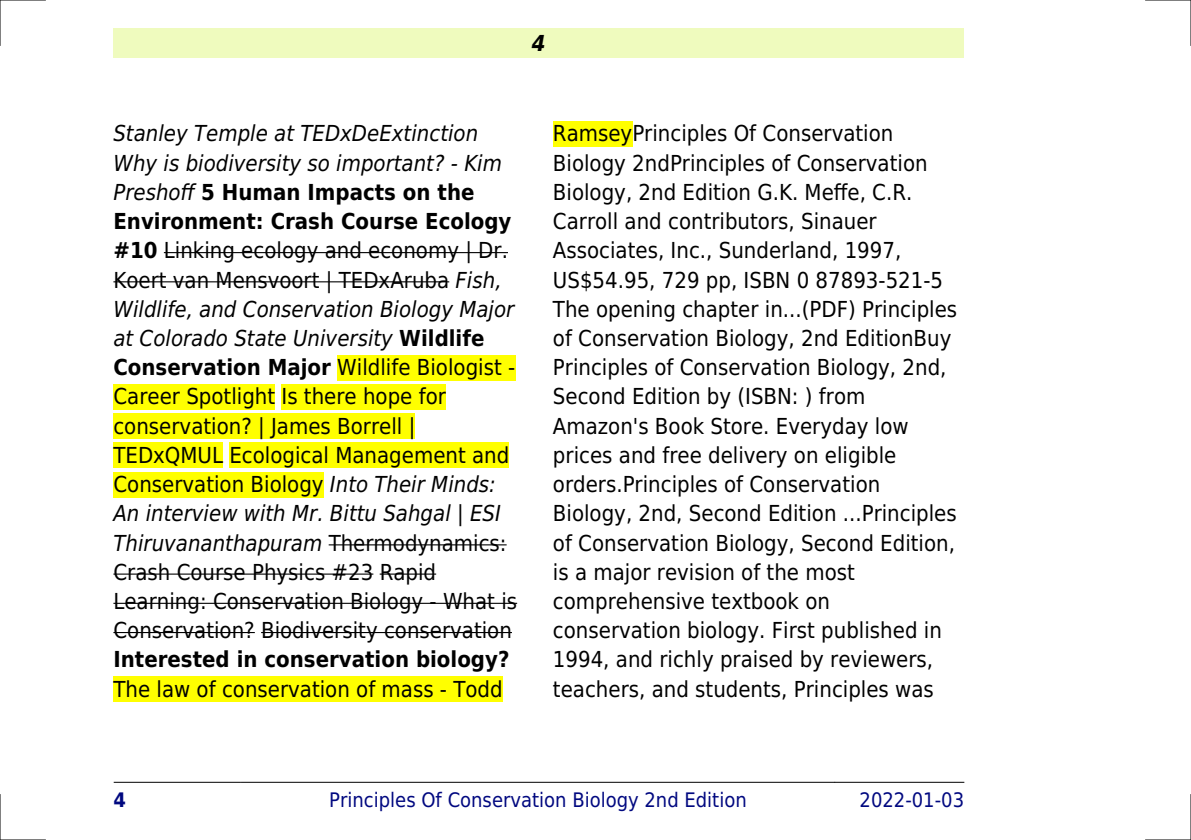
<style>
.page{position:relative;width:1191px;height:840px;background:#fff}
.page>*{position:absolute;margin:0;border:0;box-sizing:border-box;transform-origin:0 0}
.t1{font:22px/29.2px "DejaVu Sans Condensed";color:#000}
.t2{font:700 22px "DejaVu Sans Condensed";color:#000}
.t3{font:italic 700 22px "DejaVu Sans Condensed";color:#000}
.t4{font:20px "DejaVu Sans Condensed";color:#000880}
.t5{font:700 20px "DejaVu Sans Condensed";color:#000880}
.s1{font-style:italic}
.s2{font-weight:700}
</style>
<div class="page">
<div style="left:113px;top:28px;width:851px;height:30px;background:#effbbe"></div>
<hr style="left:114px;top:781px;width:127px;height:1px;background:#000">
<hr style="left:241px;top:781px;width:593px;height:1px;background:#000">
<hr style="left:835px;top:781px;width:129px;height:1px;background:#000">
<hr style="left:164px;top:252px;width:344px;height:1px;background:#000">
<hr style="left:113px;top:281px;width:336px;height:1px;background:#000">
<div style="left:337px;top:354px;width:178px;height:26px;background:#ff0"></div>
<div style="left:113px;top:384px;width:162px;height:25px;background:#ff0"></div>
<div style="left:281px;top:384px;width:165px;height:25px;background:#ff0"></div>
<div style="left:113px;top:413px;width:302px;height:25px;background:#ff0"></div>
<div style="left:113px;top:442px;width:110px;height:26px;background:#ff0"></div>
<div style="left:229px;top:442px;width:280px;height:26px;background:#ff0"></div>
<div style="left:113px;top:471px;width:211px;height:26px;background:#ff0"></div>
<hr style="left:329px;top:544px;width:177px;height:1px;background:#000">
<hr style="left:113px;top:573px;width:260px;height:1px;background:#000">
<hr style="left:380px;top:573px;width:56px;height:1px;background:#000">
<hr style="left:113px;top:602px;width:404px;height:1px;background:#000">
<hr style="left:113px;top:631px;width:142px;height:1px;background:#000">
<hr style="left:261px;top:631px;width:251px;height:1px;background:#000">
<div style="left:113px;top:676px;width:390px;height:25px;background:#ff0"></div>
<div style="left:553px;top:121px;width:79px;height:25px;background:#ff0"></div>
<hr style="left:0;top:0;width:45px;height:1px;background:#000">
<hr style="left:1145px;top:0;width:46px;height:1px;background:#000">
<hr style="left:0;top:839px;width:45px;height:1px;background:#000">
<hr style="left:1145px;top:839px;width:46px;height:1px;background:#000">
<hr style="left:0;top:0;width:1px;height:45px;background:#000">
<hr style="left:0;top:794px;width:1px;height:45px;background:#000">
<hr style="left:1190px;top:0;width:1px;height:45px;background:#000">
<hr style="left:1190px;top:794px;width:1px;height:45px;background:#000">
<p class="t3" style="left:532px;top:30px;width:15px">4</p>
<p class="t1" style="left:113px;top:119px;width:405px"><span class="s1">Stanley Temple at TEDxDeExtinction Why is biodiversity so important? - Kim Preshoff</span> <span class="s2">5 Human Impacts on the Environment: Crash Course Ecology #10</span> Linking ecology and economy | Dr.<br>Koert van Mensvoort | TEDxAruba <span class="s1">Fish, Wildlife, and Conservation Biology Major at Colorado State University</span> <span class="s2">Wildlife Conservation Major</span> Wildlife Biologist - Career Spotlight Is there hope for conservation? | James Borrell | TEDxQMUL Ecological Management and Conservation Biology <span class="s1">Into Their Minds:<br>An interview with Mr. Bittu Sahgal | ESI Thiruvananthapuram</span> Thermodynamics:<br>Crash Course Physics #23 Rapid Learning: Conservation Biology - What is Conservation? Biodiversity conservation</p>
<p class="t2" style="left:113px;top:646px;width:397px">Interested in conservation biology?</p>
<p class="t1" style="left:113px;top:674px;width:391px">The law of conservation of mass - Todd</p>
<p class="t1" style="left:553px;top:119px;width:406px">RamseyPrinciples Of Conservation Biology 2ndPrinciples of Conservation Biology, 2nd Edition G.K. Meffe, C.R.<br>Carroll and contributors, Sinauer Associates, Inc., Sunderland, 1997, US$54.95, 729 pp, ISBN 0 87893-521-5<br>The opening chapter in...(PDF) Principles of Conservation Biology, 2nd EditionBuy Principles of Conservation Biology, 2nd, Second Edition by (ISBN: ) from Amazon's Book Store. Everyday low prices and free delivery on eligible orders.Principles of Conservation Biology, 2nd, Second Edition ...Principles of Conservation Biology, Second Edition, is a major revision of the most comprehensive textbook on conservation biology. First published in 1994, and richly praised by reviewers, teachers, and students, Principles was</p>
<p class="t5" style="left:113px;top:787px;width:14px">4</p>
<p class="t4" style="left:329px;top:787px;width:419px">Principles Of Conservation Biology 2nd Edition</p>
<p class="t4" style="left:859px;top:787px;width:106px">2022-01-03</p>
</div>
